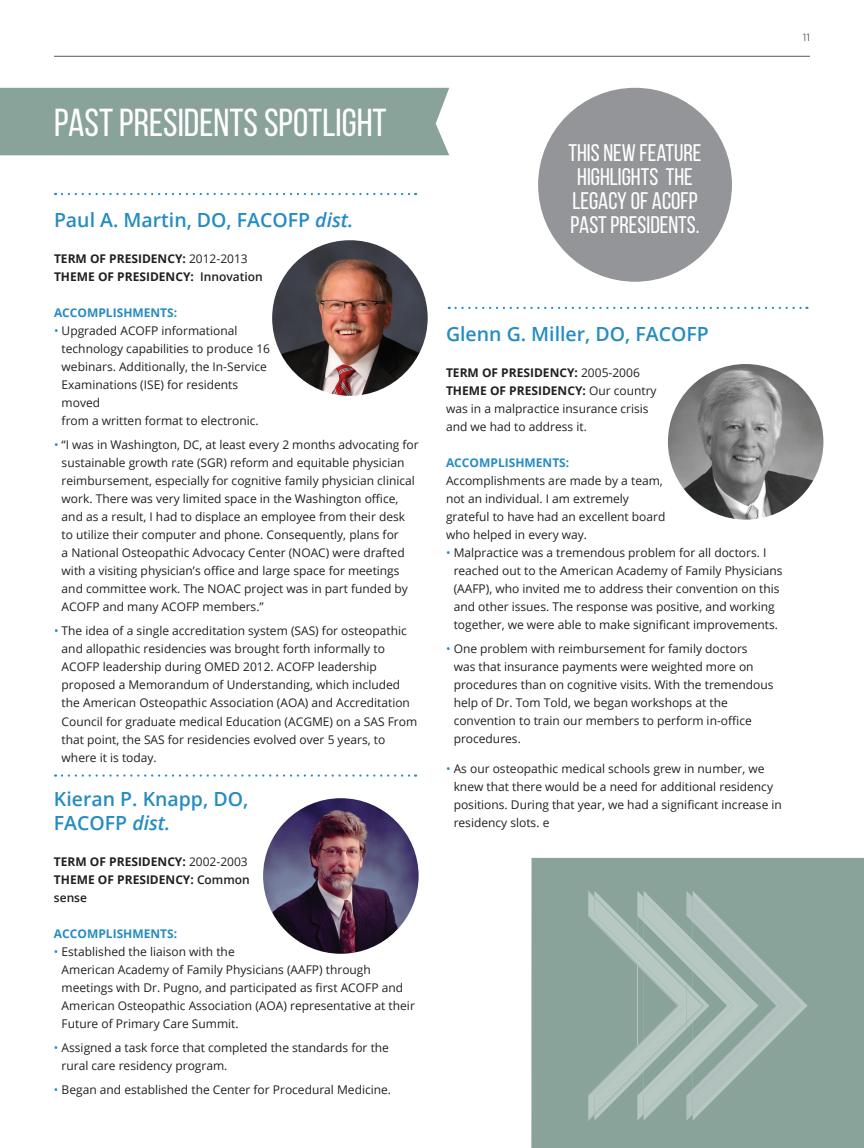
<style>
.page{position:relative;width:864px;height:1148px;background:#fff}
.page>*{position:absolute;margin:0;border:0;box-sizing:border-box;transform-origin:0 0}
.t1{font:39px "Bebas Neue";color:#fff}
.t2{font:24px/24px "Bebas Neue";color:#fff}
.t3{font:600 19.5px/24px "Open Sans";color:#258cc2}
.t4{font:12px/18px "Open Sans";color:#231f20}
.t5{font:700 12px/18px "Open Sans";color:#231f20}
.t6{font:700 12px "Open Sans";color:#258cc2}
.t7{font:300 10.5px "Gotham";color:#231f20}
.s1{font-style:italic}
.s2{font-weight:400}
.s3{font-weight:600}
.s4{color:#258cc2}
.s5{font-weight:700}
</style>
<div class="page">
<hr style="left:54px;top:56px;width:756px;height:1px;background:#57585a">
<div style="left:531px;top:858px;width:333px;height:290px;background:#89a39b"></div>
<svg style="left:62px;top:193px;width:354px;height:2px"></svg>
<svg style="left:456px;top:307px;width:351px;height:2px"></svg>
<svg style="left:62px;top:774px;width:354px;height:2px"></svg>
<svg style="left:588px;top:890px;width:220px;height:231px"></svg>
<div style="left:0;top:88px;width:449px;height:67px;background:#89a39b"></div>
<div style="left:538px;top:88px;width:194px;height:194px;background:#939598;border-radius:50%"></div>
<img style="left:272px;top:240px;width:156px;height:156px;border-radius:78px">
<img style="left:263px;top:798px;width:156px;height:155px;border-radius:78px">
<img style="left:668px;top:364px;width:155px;height:155px;border-radius:78px">
<h1 class="t1" style="left:54px;top:101px;width:334px">PAST PRESIDENTS SPOTLIGHT</h1>
<h3 class="t3" style="left:54px;top:208px;width:301px">Paul A. Martin, DO, FACOFP <span class="s1">dist.</span></h3>
<p class="t5" style="left:54px;top:250px;width:210px">TERM OF PRESIDENCY: <span class="s2">2012-2013<br></span>THEME OF PRESIDENCY: <span class="s3">Innovation</span></p>
<p class="t6" style="left:54px;top:304px;width:125px">ACCOMPLISHMENTS:</p>
<p class="t4" style="left:62px;top:322px;width:210px;text-indent:-8px"><span class="s4">•</span> Upgraded ACOFP informational technology capabilities to produce 16 webinars. Additionally, the In-Service<br>Examinations (ISE) for residents moved<br>from a written format to electronic.</p>
<p class="t4" style="left:62px;top:436px;width:358px;text-indent:-8px"><span class="s4">•</span> “I was in Washington, DC, at least every 2 months advocating for sustainable growth rate (SGR) reform and equitable physician reimbursement, especially for cognitive family physician clinical work. There was very limited space in the Washington office, and as a result, I had to displace an employee from their desk to utilize their computer and phone. Consequently, plans for<br>a National Osteopathic Advocacy Center (NOAC) were drafted with a visiting physician’s office and large space for meetings and committee work. The NOAC project was in part funded by ACOFP and many ACOFP members.”</p>
<p class="t4" style="left:62px;top:622px;width:357px;text-indent:-8px"><span class="s4">•</span> The idea of a single accreditation system (SAS) for osteopathic and allopathic residencies was brought forth informally to ACOFP leadership during OMED 2012. ACOFP leadership proposed a Memorandum of Understanding, which included the American Osteopathic Association (AOA) and Accreditation Council for graduate medical Education (ACGME) on a SAS From that point, the SAS for residencies evolved over 5 years, to where it is today.</p>
<h3 class="t3" style="left:54px;top:786px;width:196px">Kieran P. Knapp, DO,<br>FACOFP <span class="s1">dist.</span></h3>
<p class="t5" style="left:54px;top:852px;width:197px">TERM OF PRESIDENCY: <span class="s2">2002-2003<br></span>THEME OF PRESIDENCY: <span class="s3">Common sense</span></p>
<p class="t6" style="left:54px;top:924px;width:125px">ACCOMPLISHMENTS:</p>
<p class="t4" style="left:62px;top:942px;width:355px;text-indent:-8px"><span class="s4">•</span> Established the liaison with the<br>American Academy of Family Physicians (AAFP) through meetings with Dr. Pugno, and participated as first ACOFP and American Osteopathic Association (AOA) representative at their Future of Primary Care Summit.</p>
<p class="t4" style="left:62px;top:1038px;width:329px;text-indent:-8px"><span class="s4">•</span> Assigned a task force that completed the standards for the rural care residency program.</p>
<p class="t4" style="left:54px;top:1080px;width:339px"><span class="s4">•</span> Began and established the Center for Procedural Medicine.</p>
<p class="t7" style="left:803px;top:32px;width:9px">11</p>
<h2 class="t2" style="left:568px;top:140px;width:135px">THIS NEW FEATURE<br>HIGHLIGHTS THE<br>LEGACY OF ACOFP<br>PAST PRESIDENTS.</h2>
<h3 class="t3" style="left:446px;top:321px;width:264px">Glenn G. Miller, DO, FACOFP</h3>
<p class="t4" style="left:446px;top:363px;width:212px"><span class="s5">TERM OF PRESIDENCY:</span> 2005-2006<br><span class="s5">THEME OF PRESIDENCY:</span> Our country was in a malpractice insurance crisis and we had to address it.</p>
<p class="t6" style="left:446px;top:454px;width:125px">ACCOMPLISHMENTS:</p>
<p class="t4" style="left:446px;top:471px;width:221px">Accomplishments are made by a team, not an individual. I am extremely grateful to have had an excellent board who helped in every way.</p>
<p class="t4" style="left:454px;top:543px;width:330px;text-indent:-8px"><span class="s4">•</span> Malpractice was a tremendous problem for all doctors. I reached out to the American Academy of Family Physicians (AAFP), who invited me to address their convention on this and other issues. The response was positive, and working together, we were able to make significant improvements.</p>
<p class="t4" style="left:454px;top:639px;width:321px;text-indent:-8px"><span class="s4">•</span> One problem with reimbursement for family doctors<br>was that insurance payments were weighted more on procedures than on cognitive visits. With the tremendous help of Dr. Tom Told, we began workshops at the convention to train our members to perform in-office procedures.</p>
<p class="t4" style="left:454px;top:759px;width:330px;text-indent:-8px"><span class="s4">•</span> As our osteopathic medical schools grew in number, we knew that there would be a need for additional residency positions. During that year, we had a significant increase in residency slots. e</p>
</div>
